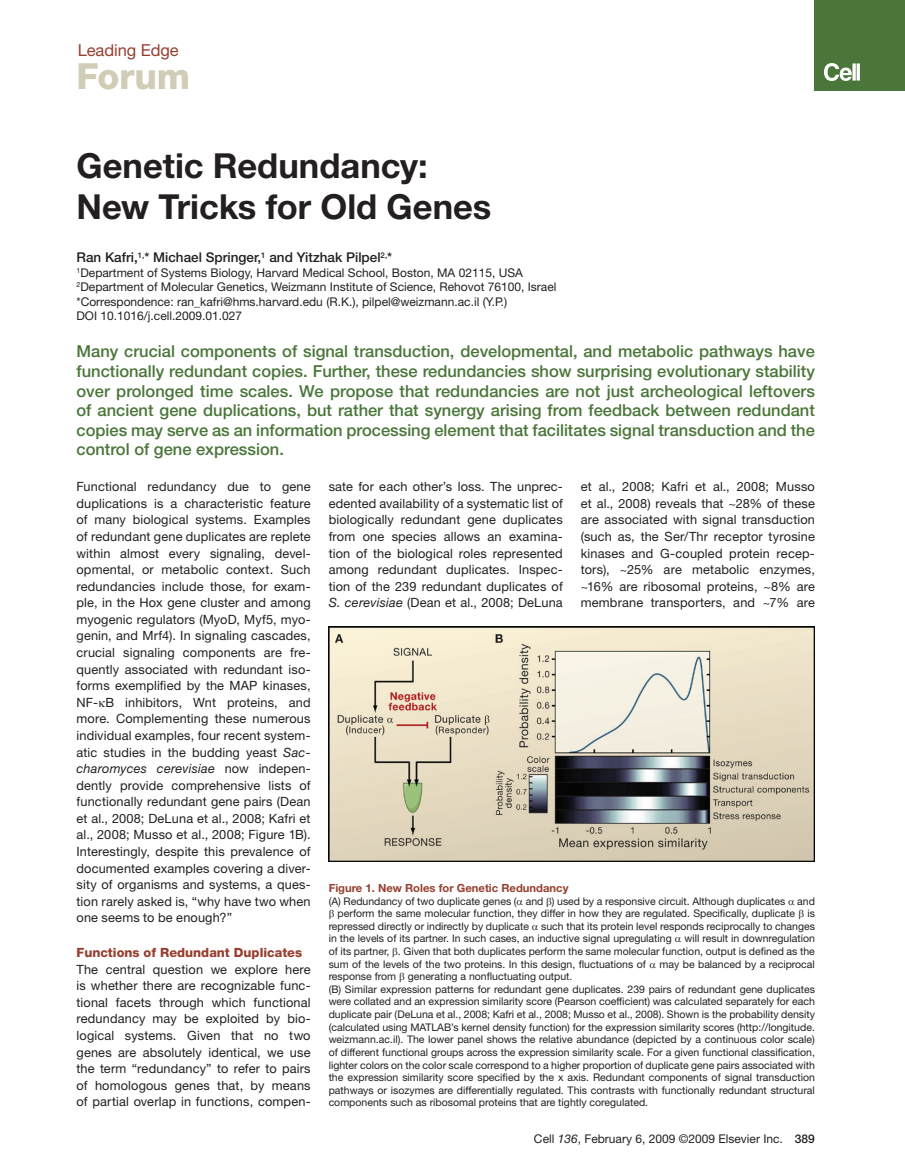
<style>
.page{position:relative;width:905px;height:1175px;background:#fff}
.page>*{position:absolute;margin:0;border:0;box-sizing:border-box;transform-origin:0 0}
.t1{font:800 36px "Helvetica Neue LT Std";letter-spacing:-.01em;color:#d0ccb6}
.t2{font:700 34.5px/41.4px "Helvetica Neue LT Std";color:#231f20}
.t3{font:500 16.5px/19.5px "Helvetica Neue LT Std";color:#4a7639;text-align:justify}
.t4{font:16.5px "Helvetica Neue LT Std";letter-spacing:-.005em;color:#973e2f}
.t5{font:500 13.5px "Helvetica Neue LT Std";color:#231f20}
.t6{font:12.75px/16.5px "Helvetica Neue LT Std";letter-spacing:.01em;color:#231f20;text-align:justify}
.t7{font:800 12.75px "Helvetica Neue LT Std";color:#973e2f}
.t8{font:12px/14.4px "Helvetica Neue LT Std";color:#231f20}
.t9{font:700 11.25px "Helvetica Neue LT Std";color:#973e2f}
.t10{font:10.5px/12.6px "Helvetica Neue LT Std";color:#231f20}
.s1{font-style:italic}
.s2{font-weight:500}
</style>
<div class="page">
<div style="left:814px;top:0;width:90px;height:90px;background:#4a7639"></div>
<svg style="left:824px;top:63px;width:35px;height:18px"></svg>
<img style="left:328px;top:626px;width:486px;height:235px">
<p class="t4" style="left:78px;top:40px;width:102px">Leading Edge</p>
<h1 class="t1" style="left:76px;top:55px;width:115px">Forum</h1>
<h2 class="t2" style="left:76px;top:144px;width:416px">Genetic Redundancy:<br>New Tricks for Old Genes</h2>
<p class="t5" style="left:76px;top:249px;width:317px">Ran Kafri,<sup>1,</sup>* Michael Springer,<sup>1</sup> and Yitzhak Pilpel<sup>2,</sup>*</p>
<p class="t8" style="left:76px;top:265px;width:481px"><sup>1</sup>Department of Systems Biology, Harvard Medical School, Boston, MA 02115, USA <sup>2</sup>Department of Molecular Genetics, Weizmann Institute of Science, Rehovot 76100, Israel *Correspondence: ran_kafri@hms.harvard.edu (R.K.), pilpel@weizmann.ac.il (Y.P.)<br>DOI 10.1016/j.cell.2009.01.027</p>
<p class="t3" style="left:76px;top:342px;width:740px">Many crucial components of signal transduction, developmental, and metabolic pathways have functionally redundant copies. Further, these redundancies show surprising evolutionary stability over prolonged time scales. We propose that redundancies are not just archeological leftovers of ancient gene duplications, but rather that synergy arising from feedback between redundant copies may serve as an information processing element that facilitates signal transduction and the control of gene expression.</p>
<p class="t6" style="left:76px;top:478px;width:236px">Functional redundancy due to gene duplications is a characteristic feature of many biological systems. Examples of redundant gene duplicates are replete within almost every signaling, devel&shy;opmental, or metabolic context. Such redundancies include those, for exam&shy;ple, in the Hox gene cluster and among myogenic regulators (MyoD, Myf5, myo&shy;genin, and Mrf4). In signaling cascades, crucial signaling components are fre&shy;quently associated with redundant iso&shy;forms exemplified by the MAP kinases, NF- B inhibitors, Wnt proteins, and more. Complementing these numerous individual examples, four recent system&shy;atic studies in the budding yeast <span class="s1">Sac&shy;charomyces cerevisiae</span> now indepen&shy;dently provide comprehensive lists of functionally redundant gene pairs (Dean et al., 2008; DeLuna et al., 2008; Kafri et al., 2008; Musso et al., 2008; Figure 1B).<br>Interestingly, despite this prevalence of documented examples covering a diver&shy;sity of organisms and systems, a ques&shy;tion rarely asked is, “why have two when one seems to be enough?”</p>
<p class="t7" style="left:76px;top:945px;width:227px">Functions of Redundant Duplicates</p>
<p class="t6" style="left:76px;top:960px;width:236px">The central question we explore here is whether there are recognizable func&shy;tional facets through which functional redundancy may be exploited by bio&shy;logical systems. Given that no two genes are absolutely identical, we use the term “redundancy” to refer to pairs of homologous genes that, by means of partial overlap in functions, compen-</p>
<p class="t6" style="left:329px;top:478px;width:236px">sate for each other’s loss. The unprec&shy;edented availability of a systematic list of biologically redundant gene duplicates from one species allows an examina&shy;tion of the biological roles represented among redundant duplicates. Inspec&shy;tion of the 239 redundant duplicates of <span class="s1">S. cerevisiae</span> (Dean et al., 2008; DeLuna</p>
<p class="t6" style="left:581px;top:478px;width:236px">et al., 2008; Kafri et al., 2008; Musso et al., 2008) reveals that ~28% of these are associated with signal transduction (such as, the Ser/Thr receptor tyrosine kinases and G-coupled protein recep&shy;tors), ~25% are metabolic enzymes, ~16% are ribosomal proteins, ~8% are membrane transporters, and ~7% are</p>
<p class="t9" style="left:328px;top:881px;width:241px">Figure 1. New Roles for Genetic Redundancy</p>
<p class="t10" style="left:328px;top:894px;width:487px">(A) Redundancy of two duplicate genes ( and ) used by a responsive circuit. Although duplicates and</p>
<p class="t10" style="left:337px;top:907px;width:479px">perform the same molecular function, they differ in how they are regulated. Specifically, duplicate is</p>
<p class="t10" style="left:328px;top:919px;width:488px">repressed directly or indirectly by duplicate such that its protein level responds reciprocally to changes</p>
<p class="t10" style="left:328px;top:932px;width:487px">in the levels of its partner. In such cases, an inductive signal upregulating will result in downregulation</p>
<p class="t10" style="left:328px;top:944px;width:487px">of its partner, . Given that both duplicates perform the same molecular function, output is defined as the</p>
<p class="t10" style="left:328px;top:957px;width:319px">sum of the levels of the two proteins. In this design, fluctuations of</p>
<p class="t10" style="left:659px;top:957px;width:157px">may be balanced by a reciprocal</p>
<p class="t10" style="left:328px;top:970px;width:488px">response from generating a nonfluctuating output.<br>(B) Similar expression patterns for redundant gene duplicates. 239 pairs of redundant gene duplicates were collated and an expression similarity score (Pearson coefficient) was calculated separately for each duplicate pair (DeLuna et al., 2008; Kafri et al., 2008; Musso et al., 2008). Shown is the probability density (calculated using MATLAB’s kernel density function) for the expression similarity scores (http://longitude. weizmann.ac.il). The lower panel shows the relative abundance (depicted by a continuous color scale) of different functional groups across the expression similarity scale. For a given functional classification, lighter colors on the color scale correspond to a higher proportion of duplicate gene pairs associated with the expression similarity score specified by the x axis. Redundant components of signal transduction pathways or isozymes are differentially regulated. This contrasts with functionally redundant structural components such as ribosomal proteins that are tightly coregulated.</p>
<p class="t8" style="left:534px;top:1131px;width:282px">Cell <span class="s1">136</span>, February 6, 2009 ©2009 Elsevier Inc. <span class="s2">389</span></p>
</div>
